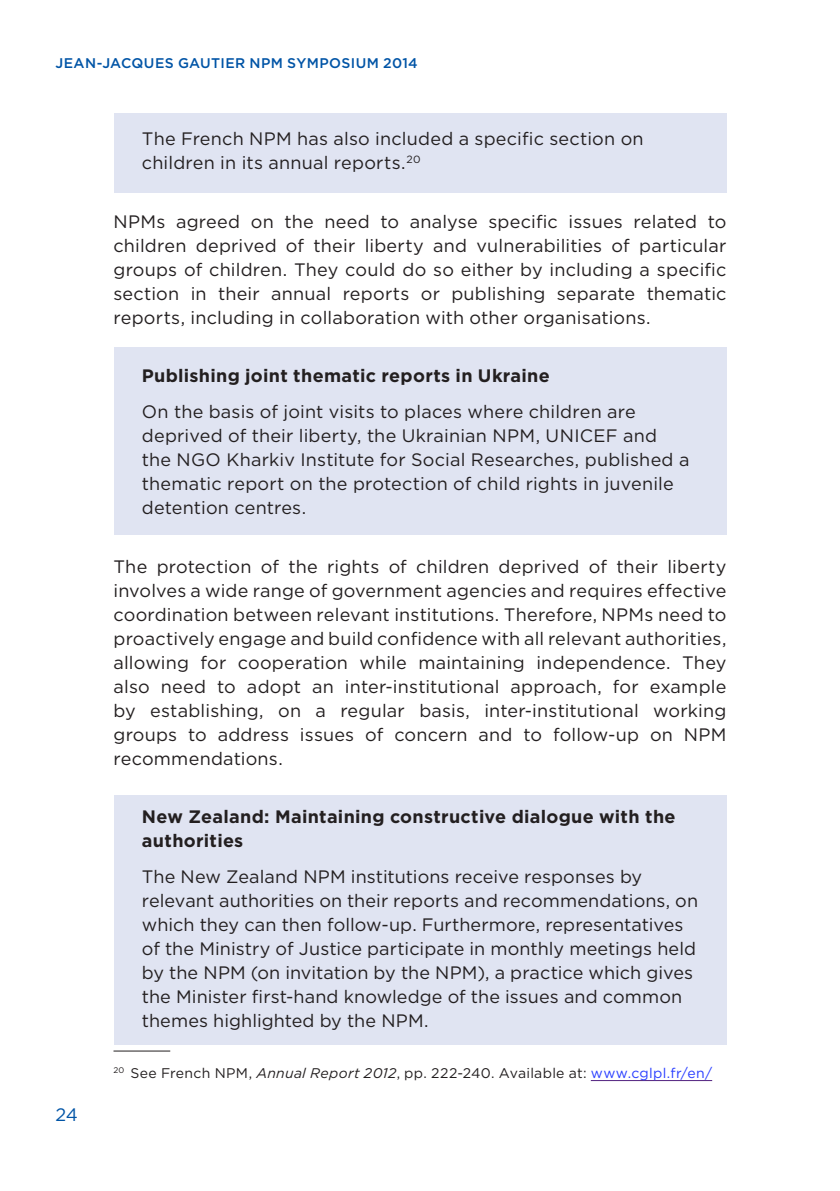
<style>
.page{position:relative;width:840px;height:1191px;background:#fff}
.page>*{position:absolute;margin:0;border:0;box-sizing:border-box;transform-origin:0 0}
.body_gotham{font:18px/24px "Gotham";letter-spacing:.01em;color:#231f20;text-align:justify}
.box_text{font:18px/24px "Gotham";letter-spacing:.005em;color:#231f20}
.box_head_1{font:700 18px/24px "Gotham";letter-spacing:.015em;color:#231f20}
.t1{font:18px "Gotham";color:#0154a6}
.footnotes{font:14px "Gotham";letter-spacing:.02em;color:#231f20}
.t2{font:500 14px "Gotham";letter-spacing:.025em;color:#0154a6}
.s1{font-style:italic}
.s2{color:#2a3fff}
</style>
<div class="page">
<div style="left:113px;top:113px;width:613px;height:80px;background:#e0e4f2"></div>
<div style="left:113px;top:795px;width:613px;height:250px;background:#e0e4f2"></div>
<div style="left:113px;top:347px;width:613px;height:187px;background:#e0e4f2"></div>
<hr style="left:113px;top:1050px;width:57px;height:1px;background:#231f20">
<hr style="left:590px;top:1080px;width:121px;height:1px;background:#52227f">
<p class="t2" style="left:55px;top:54px;width:363px">JEAN-JACQUES GAUTIER NPM SYMPOSIUM 2014</p>
<p class="box_text" style="left:142px;top:126px;width:503px">The French NPM has also included a specific section on children in its annual reports.<sup>20</sup></p>
<p class="body_gotham" style="left:113px;top:210px;width:614px">NPMs agreed on the need to analyse specific issues related to children deprived of their liberty and vulnerabilities of particular groups of children. They could do so either by including a specific section in their annual reports or publishing separate thematic reports, including in collaboration with other organisations.</p>
<p class="box_head_1" style="left:142px;top:364px;width:409px">Publishing joint thematic reports in Ukraine</p>
<p class="box_text" style="left:142px;top:399px;width:548px">On the basis of joint visits to places where children are deprived of their liberty, the Ukrainian NPM, UNICEF and the NGO Kharkiv Institute for Social Researches, published a thematic report on the protection of child rights in juvenile detention centres.</p>
<p class="body_gotham" style="left:113px;top:554px;width:614px">The protection of the rights of children deprived of their liberty involves a wide range of government agencies and requires effective coordination between relevant institutions. Therefore, NPMs need to proactively engage and build confidence with all relevant authorities, allowing for cooperation while maintaining independence. They also need to adopt an inter-institutional approach, for example by establishing, on a regular basis, inter-institutional working groups to address issues of concern and to follow-up on NPM recommendations.</p>
<p class="t1" style="left:55px;top:1103px;width:24px">24</p>
<p class="box_head_1" style="left:142px;top:804px;width:535px">New Zealand: Maintaining constructive dialogue with the authorities</p>
<p class="box_text" style="left:142px;top:864px;width:557px">The New Zealand NPM institutions receive responses by relevant authorities on their reports and recommendations, on which they can then follow-up. Furthermore, representatives of the Ministry of Justice participate in monthly meetings held by the NPM (on invitation by the NPM), a practice which gives the Minister first-hand knowledge of the issues and common themes highlighted by the NPM.</p>
<p class="footnotes" style="left:113px;top:1064px;width:600px"><sup>20</sup> See French NPM, <span class="s1">Annual Report 2012</span>, pp. 222-240. Available at: <span class="s2">www.cglpl.fr/en/</span></p>
</div>
